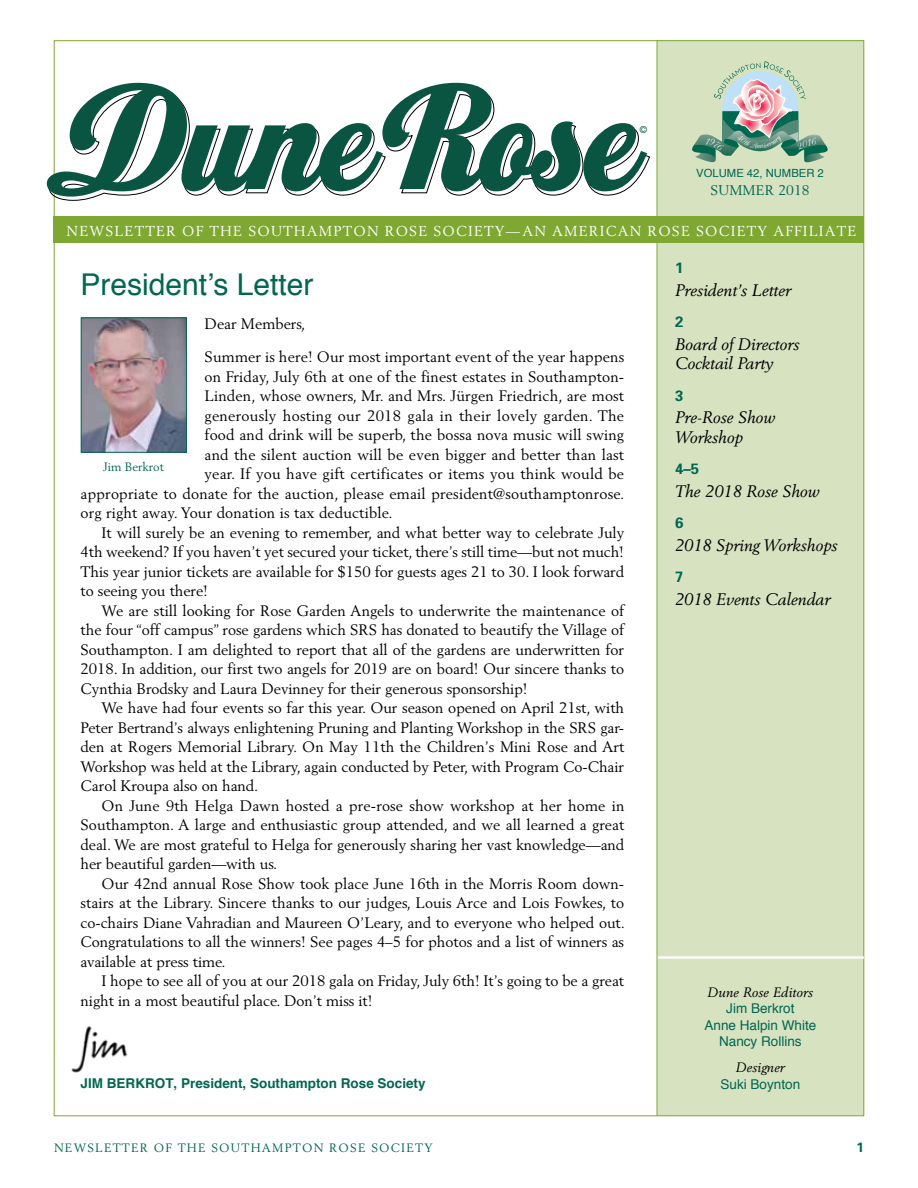
<style>
.page{position:relative;width:918px;height:1188px;background:#fff}
.page>*{position:absolute;margin:0;border:0;box-sizing:border-box;transform-origin:0 0}
.t1{font:30px "Helvetica";color:#006750}
.t2{font:italic 16.5px/19.5px "Berling";color:#000}
.t3{font:15px "Berling";letter-spacing:-.005em;color:#000}
.t4{font:15px "Berling";letter-spacing:.015em;color:#000}
.t5{font:15px "Berling";letter-spacing:.02em;color:#000}
.t6{font:700 15px "Univers";color:#006750}
.t7{font:14.25px "Berling";letter-spacing:.08em;color:#fff}
.t8{font:13.8px "Berling";letter-spacing:.01em;color:#006750}
.t9{font:13.5px/16.5px "Helvetica";color:#006750;text-align:center}
.t10{font:700 13.5px "Helvetica";color:#006750}
.t11{font:italic 13.5px "Berling";letter-spacing:.01em;color:#000}
.t12{font:700 13.5px "Univers";color:#006750}
.t13{font:12px "Berling";letter-spacing:.1em;color:#006750}
.t14{font:12px "Berling";color:#006750}
.t15{font:11.25px "Helvetica";color:#006750}
.t16{font:100 9.9px "VAG Rounded";color:#095541}
</style>
<div class="page">
<div style="left:657px;top:40px;width:207px;height:1076px;background:#d7e2c1"></div>
<hr style="left:657px;top:956px;width:207px;height:3px;background:#fff">
<hr style="left:657px;top:40px;width:1px;height:1076px;background:#7ea831">
<svg style="left:47px;top:83px;width:600px;height:114px"></svg>
<div style="left:54px;top:216px;width:810px;height:27px;background:#7ea831"></div>
<img style="left:83px;top:320px;width:102px;height:130px">
<div style="left:81px;top:318px;width:106px;height:134px;border:1px solid #006750"></div>
<img style="left:71px;top:1026px;width:57px;height:47px">
<svg style="left:692px;top:61px;width:136px;height:102px"></svg>
<p class="t16" style="left:639px;top:124px;width:9px">©</p>
<p class="t15" style="left:696px;top:164px;width:129px">VOLUME 42, NUMBER 2</p>
<p class="t8" style="left:711px;top:182px;width:101px">SUMMER 2018</p>
<p class="t7" style="left:67px;top:223px;width:791px">NEWSLETTER OF THE SOUTHAMPTON ROSE SOCIETY—AN AMERICAN ROSE SOCIETY AFFILIATE</p>
<p class="t6" style="left:675px;top:258px;width:10px">1</p>
<p class="t2" style="left:675px;top:280px;width:118px">President’s Letter</p>
<p class="t6" style="left:675px;top:312px;width:10px">2</p>
<p class="t2" style="left:675px;top:334px;width:126px">Board of Directors<br>Cocktail Party</p>
<p class="t6" style="left:675px;top:386px;width:10px">3</p>
<p class="t2" style="left:675px;top:408px;width:102px">Pre-Rose Show<br>Workshop</p>
<p class="t6" style="left:675px;top:459px;width:26px">4–5</p>
<p class="t2" style="left:675px;top:481px;width:146px">The 2018 Rose Show</p>
<p class="t6" style="left:675px;top:513px;width:10px">6</p>
<p class="t2" style="left:675px;top:535px;width:164px">2018 Spring Workshops</p>
<p class="t6" style="left:675px;top:567px;width:10px">7</p>
<p class="t2" style="left:675px;top:589px;width:157px">2018 Events Calendar</p>
<h1 class="t1" style="left:81px;top:261px;width:234px">President’s Letter</h1>
<p class="t3" style="left:205px;top:315px;width:102px">Dear Members,</p>
<p class="t3" style="left:205px;top:348px;width:421px">Summer is here! Our most important event of the year happens</p>
<p class="t3" style="left:205px;top:367px;width:421px">on Friday, July 6th at one of the finest estates in Southampton-</p>
<p class="t3" style="left:205px;top:387px;width:421px">Linden, whose owners, Mr. and Mrs. Jürgen Friedrich, are most</p>
<p class="t5" style="left:205px;top:406px;width:421px">generously hosting our 2018 gala in their lovely garden. The</p>
<p class="t3" style="left:205px;top:426px;width:421px">food and drink will be superb, the bossa nova music will swing</p>
<p class="t3" style="left:205px;top:445px;width:421px">and the silent auction will be even bigger and better than last</p>
<p class="t4" style="left:205px;top:465px;width:421px">year. If you have gift certificates or items you think would be</p>
<p class="t3" style="left:81px;top:484px;width:545px">appropriate to donate for the auction, please email president@southamptonrose.</p>
<p class="t3" style="left:81px;top:504px;width:314px">org right away. Your donation is tax deductible.</p>
<p class="t3" style="left:102px;top:523px;width:524px">It will surely be an evening to remember, and what better way to celebrate July</p>
<p class="t3" style="left:81px;top:543px;width:545px">4th weekend? If you haven’t yet secured your ticket, there’s still time—but not much!</p>
<p class="t3" style="left:81px;top:562px;width:545px">This year junior tickets are available for $150 for guests ages 21 to 30. I look forward</p>
<p class="t3" style="left:81px;top:582px;width:129px">to seeing you there!</p>
<p class="t3" style="left:102px;top:601px;width:524px">We are still looking for Rose Garden Angels to underwrite the maintenance of</p>
<p class="t3" style="left:81px;top:621px;width:545px">the four “off campus” rose gardens which SRS has donated to beautify the Village of</p>
<p class="t3" style="left:81px;top:640px;width:545px">Southampton. I am delighted to report that all of the gardens are underwritten for</p>
<p class="t3" style="left:81px;top:660px;width:545px">2018. In addition, our first two angels for 2019 are on board! Our sincere thanks to</p>
<p class="t3" style="left:81px;top:679px;width:449px">Cynthia Brodsky and Laura Devinney for their generous sponsorship!</p>
<p class="t3" style="left:102px;top:699px;width:524px">We have had four events so far this year. Our season opened on April 21st, with</p>
<p class="t3" style="left:81px;top:718px;width:545px">Peter Bertrand’s always enlightening Pruning and Planting Workshop in the SRS gar-</p>
<p class="t3" style="left:81px;top:738px;width:545px">den at Rogers Memorial Library. On May 11th the Children’s Mini Rose and Art</p>
<p class="t3" style="left:81px;top:757px;width:545px">Workshop was held at the Library, again conducted by Peter, with Program Co-Chair</p>
<p class="t3" style="left:81px;top:777px;width:179px">Carol Kroupa also on hand.</p>
<p class="t3" style="left:102px;top:796px;width:524px">On June 9th Helga Dawn hosted a pre-rose show workshop at her home in</p>
<p class="t3" style="left:81px;top:816px;width:545px">Southampton. A large and enthusiastic group attended, and we all learned a great</p>
<p class="t3" style="left:81px;top:835px;width:545px">deal. We are most grateful to Helga for generously sharing her vast knowledge—and</p>
<p class="t3" style="left:81px;top:855px;width:198px">her beautiful garden—with us.</p>
<p class="t3" style="left:102px;top:874px;width:524px">Our 42nd annual Rose Show took place June 16th in the Morris Room down-</p>
<p class="t3" style="left:81px;top:894px;width:545px">stairs at the Library. Sincere thanks to our judges, Louis Arce and Lois Fowkes, to</p>
<p class="t3" style="left:81px;top:913px;width:546px">co-chairs Diane Vahradian and Maureen O’Leary, and to everyone who helped out.</p>
<p class="t3" style="left:81px;top:933px;width:545px">Congratulations to all the winners! See pages 4–5 for photos and a list of winners as</p>
<p class="t3" style="left:81px;top:952px;width:147px">available at press time.</p>
<p class="t3" style="left:102px;top:972px;width:524px">I hope to see all of you at our 2018 gala on Friday, July 6th! It’s going to be a great</p>
<p class="t3" style="left:81px;top:991px;width:294px">night in a most beautiful place. Don’t miss it!</p>
<p class="t14" style="left:103px;top:459px;width:62px">Jim Berkrot</p>
<p class="t11" style="left:708px;top:984px;width:107px">Dune Rose Editors</p>
<p class="t9" style="left:705px;top:1001px;width:113px">Jim Berkrot<br>Anne Halpin White<br>Nancy Rollins</p>
<p class="t11" style="left:736px;top:1059px;width:51px">Designer</p>
<p class="t9" style="left:721px;top:1076px;width:81px">Suki Boynton</p>
<p class="t10" style="left:81px;top:1073px;width:347px">JIM BERKROT, President, Southampton Rose Society</p>
<p class="t13" style="left:54px;top:1140px;width:380px">NEWSLETTER OF THE SOUTHAMPTON ROSE SOCIETY</p>
<p class="t12" style="left:856px;top:1139px;width:9px">1</p>
</div>
